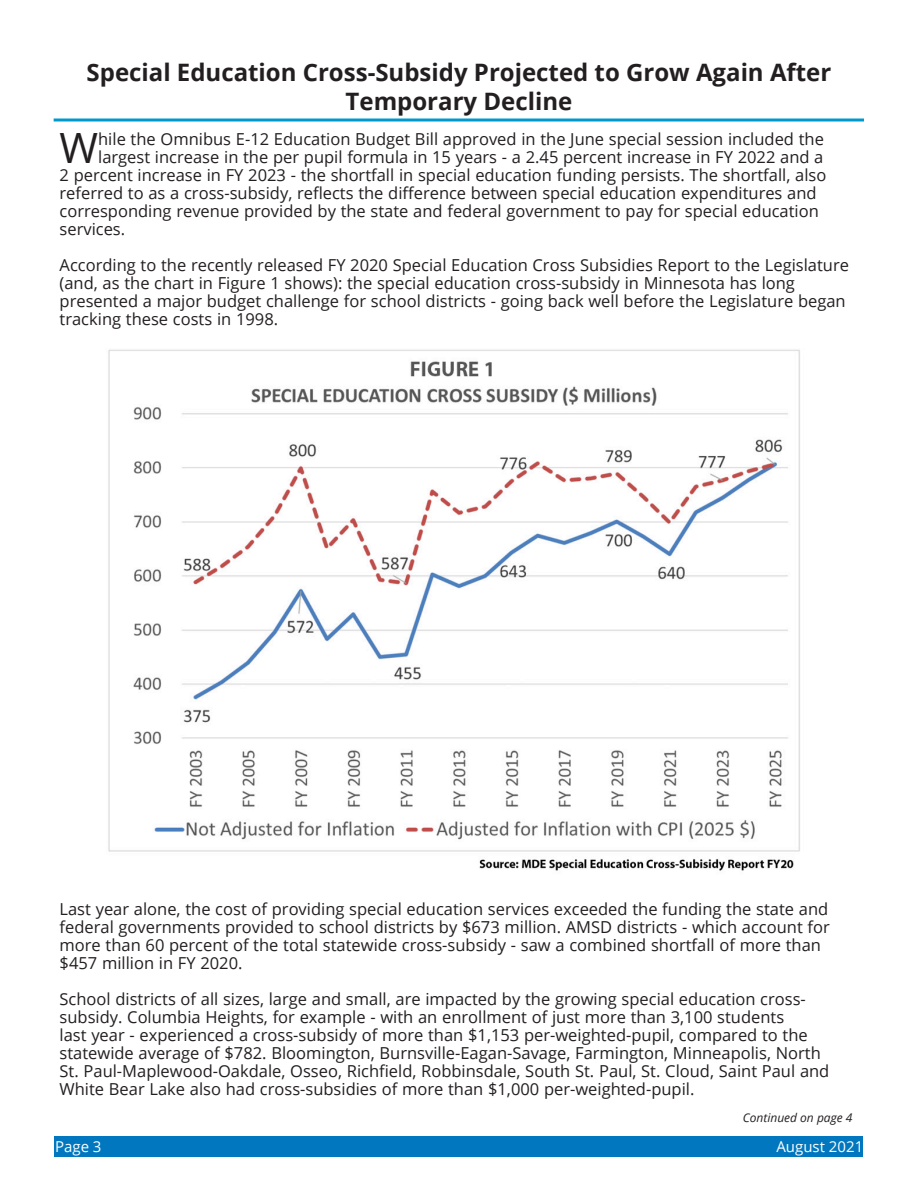
<style>
.page{position:relative;width:918px;height:1188px;background:#fff}
.page>*{position:absolute;margin:0;border:0;box-sizing:border-box;transform-origin:0 0}
.t1{font:41.7px "Open Sans";color:#231f20}
.t2{font:700 24px/28.8px "Open Sans";color:#231f20;text-align:center}
.t3{font:16.5px/18px "Open Sans";color:#231f20}
.t4{font:15px "Open Sans";color:#fff}
.t5{font:italic 12px "Open Sans";color:#231f20}
</style>
<div class="page">
<div style="left:55px;top:1136px;width:808px;height:21px;background:#0077bf"></div>
<hr style="left:54px;top:118px;width:810px;height:3px;background:#09c">
<img style="left:108px;top:349px;width:692px;height:522px">
<p class="t2" style="left:87px;top:57px;width:746px">Special Education Cross-Subsidy Projected to Grow Again After<br>Temporary Decline</p>
<p class="t1" style="left:60px;top:120px;width:40px">W</p>
<p class="t3" style="left:98px;top:130px;width:727px">hile the Omnibus E-12 Education Budget Bill approved in the June special session included the</p>
<p class="t3" style="left:98px;top:148px;width:727px">largest increase in the per pupil formula in 15 years - a 2.45 percent increase in FY 2022 and a</p>
<p class="t3" style="left:60px;top:166px;width:768px">2 percent increase in FY 2023 - the shortfall in special education funding persists. The shortfall, also</p>
<p class="t3" style="left:60px;top:184px;width:759px">referred to as a cross-subsidy, reflects the difference between special education expenditures and</p>
<p class="t3" style="left:60px;top:202px;width:761px">corresponding revenue provided by the state and federal government to pay for special education</p>
<p class="t3" style="left:60px;top:220px;width:67px">services.</p>
<p class="t3" style="left:60px;top:256px;width:791px">According to the recently released FY 2020 Special Education Cross Subsidies Report to the Legislature (and, as the chart in Figure 1 shows): the special education cross-subsidy in Minnesota has long presented a major budget challenge for school districts - going back well before the Legislature began tracking these costs in 1998.</p>
<p class="t3" style="left:60px;top:900px;width:772px">Last year alone, the cost of providing special education services exceeded the funding the state and federal governments provided to school districts by $673 million. AMSD districts - which account for more than 60 percent of the total statewide cross-subsidy - saw a combined shortfall of more than $457 million in FY 2020.</p>
<p class="t3" style="left:60px;top:990px;width:771px">School districts of all sizes, large and small, are impacted by the growing special education cross&shy;subsidy. Columbia Heights, for example - with an enrollment of just more than 3,100 students<br>last year - experienced a cross-subsidy of more than $1,153 per-weighted-pupil, compared to the statewide average of $782. Bloomington, Burnsville-Eagan-Savage, Farmington, Minneapolis, North St. Paul-Maplewood-Oakdale, Osseo, Richfield, Robbinsdale, South St. Paul, St. Cloud, Saint Paul and White Bear Lake also had cross-subsidies of more than $1,000 per-weighted-pupil.</p>
<p class="t5" style="left:743px;top:1110px;width:111px">Continued on page 4</p>
<p class="t4" style="left:55px;top:1136px;width:48px">Page 3</p>
<p class="t4" style="left:776px;top:1136px;width:88px">August 2021</p>
</div>
